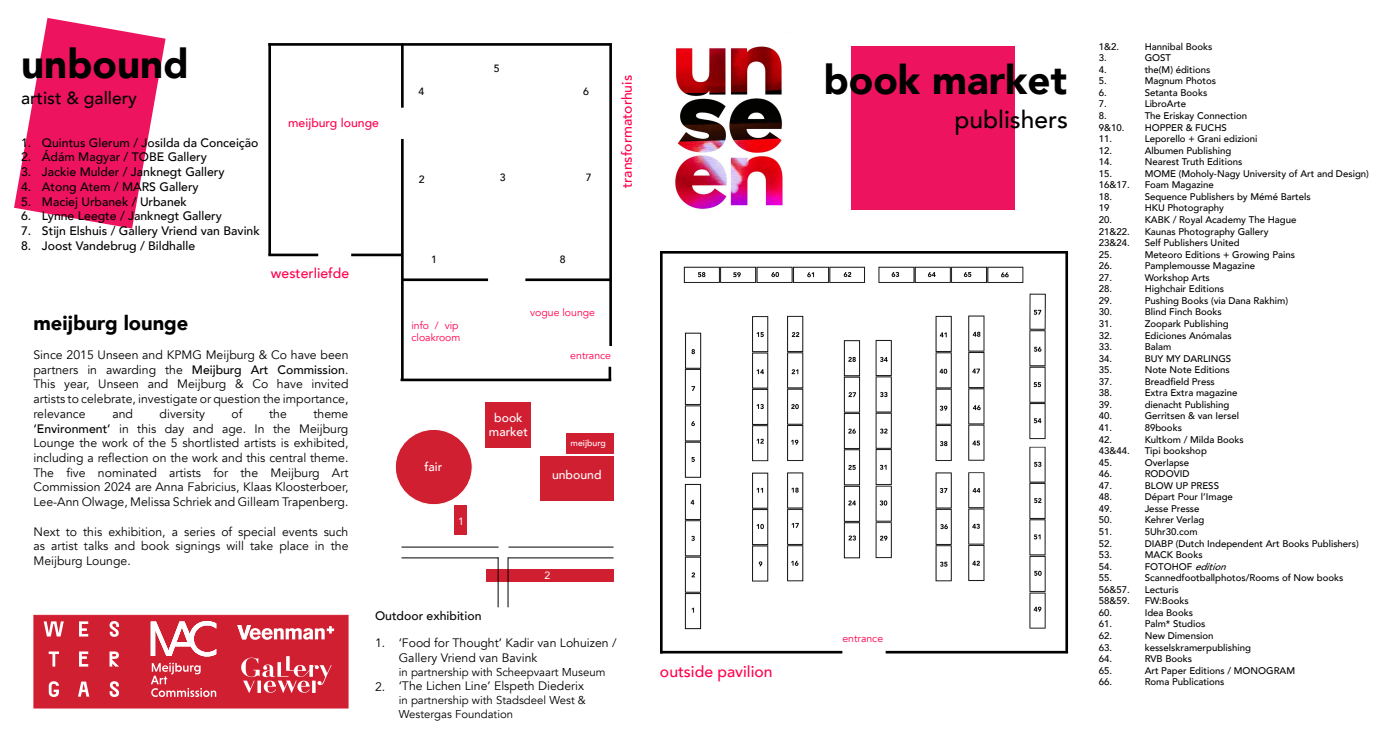
<style>
.page{position:relative;width:1389px;height:737px;background:#fff}
.page>*{position:absolute;margin:0;border:0;box-sizing:border-box;transform-origin:0 0}
.t1{font:900 40.25px "Avenir";color:#000}
.t2{font:500 24.5px "Avenir";color:#000}
.t3{font:900 20.12px "Avenir";color:#000}
.t4{font:500 17.5px "Avenir";color:#000}
.t5{font:500 15.75px "Avenir";color:#ff004e}
.t6{font:500 14px "Avenir";color:#ff004e}
.t7{font:12.25px/14.7px "Avenir";color:#000;text-align:justify}
.t8{font:500 12.25px/14.7px "Avenir";color:#000;text-align:justify}
.t9{font:500 12.25px/14.7px "Avenir";color:#fff;text-align:center}
.t10{font:500 12.25px "Avenir";color:#ff004e}
.t11{font:11.38px/13.7px "Avenir";color:#000}
.t12{font:10.5px/12.6px "Avenir";color:#ff004e}
.t13{font:500 10.5px "Avenir";color:#000}
.t14{font:10.5px "Avenir";color:#fff}
.t15{font:500 9.62px/11.5px "Avenir";color:#000}
.t16{font:500 8.75px "Avenir";color:#fff}
.s1{font-weight:500}
.s2{font-style:italic}
</style>
<div class="page">
<svg style="left:14px;top:18px;width:152px;height:210px"></svg>
<div style="left:851px;top:46px;width:164px;height:163px;background:#ed135e"></div>
<div style="left:33px;top:615px;width:315px;height:93px;background:#d11f32;border:1px solid #d11f32"></div>
<img style="left:675px;top:46px;width:108px;height:163px">
<img style="left:683px;top:266px;width:363px;height:364px">
<hr style="left:1065px;top:252px;width:3px;height:401px;background:#000">
<hr style="left:660px;top:251px;width:408px;height:3px;background:#000">
<hr style="left:660px;top:252px;width:3px;height:401px;background:#000">
<hr style="left:660px;top:651px;width:182px;height:2px;background:#000">
<div style="left:395px;top:429px;width:77px;height:75px;background:#d11f32;border-radius:50%"></div>
<div style="left:395px;top:429px;width:78px;height:76px;border:1px solid #fff;border-radius:50%"></div>
<div style="left:540px;top:456px;width:74px;height:44px;background:#d11f32"></div>
<div style="left:486px;top:402px;width:45px;height:45px;background:#d11f32"></div>
<div style="left:566px;top:434px;width:48px;height:20px;background:#d11f32"></div>
<svg style="left:151px;top:662px;width:65px;height:35px"></svg>
<svg style="left:151px;top:621px;width:66px;height:35px"></svg>
<svg style="left:79px;top:621px;width:9px;height:15px"></svg>
<svg style="left:44px;top:621px;width:20px;height:15px"></svg>
<svg style="left:79px;top:651px;width:9px;height:15px"></svg>
<svg style="left:49px;top:651px;width:10px;height:15px"></svg>
<svg style="left:78px;top:681px;width:11px;height:15px"></svg>
<svg style="left:110px;top:621px;width:9px;height:16px"></svg>
<svg style="left:110px;top:651px;width:9px;height:15px"></svg>
<svg style="left:110px;top:681px;width:9px;height:16px"></svg>
<svg style="left:49px;top:681px;width:10px;height:16px"></svg>
<svg style="left:237px;top:625px;width:97px;height:15px"></svg>
<svg style="left:241px;top:656px;width:91px;height:37px"></svg>
<div style="left:454px;top:505px;width:13px;height:30px;background:#d11f32"></div>
<div style="left:486px;top:569px;width:128px;height:13px;background:#d11f32"></div>
<hr style="left:498px;top:557px;width:1px;height:50px;background:#000">
<hr style="left:508px;top:557px;width:1px;height:50px;background:#000">
<hr style="left:402px;top:546px;width:97px;height:1px;background:#000">
<hr style="left:508px;top:546px;width:106px;height:1px;background:#000">
<hr style="left:402px;top:557px;width:97px;height:1px;background:#000">
<hr style="left:508px;top:557px;width:106px;height:1px;background:#000">
<hr style="left:401px;top:378px;width:210px;height:3px;background:#000">
<hr style="left:268px;top:254px;width:50px;height:2px;background:#000">
<hr style="left:403px;top:278px;width:85px;height:3px;background:#000">
<hr style="left:525px;top:278px;width:86px;height:3px;background:#000">
<hr style="left:268px;top:43px;width:343px;height:3px;background:#000">
<hr style="left:609px;top:43px;width:3px;height:303px;background:#000">
<hr style="left:401px;top:139px;width:3px;height:241px;background:#000">
<hr style="left:401px;top:43px;width:3px;height:65px;background:#000">
<hr style="left:268px;top:43px;width:3px;height:212px;background:#000">
<svg style="left:609px;top:367px;width:2px;height:11px"></svg>
<hr style="left:351px;top:254px;width:50px;height:2px;background:#000">
<hr style="left:886px;top:651px;width:182px;height:2px;background:#000">
<h1 class="t1" style="left:21px;top:29px;width:169px">unbound</h1>
<h3 class="t4" style="left:21px;top:83px;width:117px">artist &amp; gallery</h3>
<p class="t8" style="left:21px;top:134px;width:12px">1.<br>2.<br>3.<br>4.<br>5.<br>6.<br>7.<br>8.</p>
<p class="t8" style="left:42px;top:134px;width:219px;text-align:left">Quintus Glerum / Josilda da Conceição<br>Ádám Magyar / TOBE Gallery<br>Jackie Mulder / Janknegt Gallery<br>Atong Atem / MARS Gallery<br>Maciej Urbanek / Urbanek<br>Lynne Leegte / Janknegt Gallery<br>Stijn Elshuis / Gallery Vriend van Bavink<br>Joost Vandebrug / Bildhalle</p>
<p class="t10" style="left:288px;top:112px;width:92px">meijburg lounge</p>
<h3 class="t6" style="left:271px;top:261px;width:80px">westerliefde</h3>
<p class="t13" style="left:494px;top:59px;width:7px">5</p>
<p class="t13" style="left:418px;top:82px;width:7px">4</p>
<p class="t13" style="left:583px;top:82px;width:7px">6</p>
<p class="t13" style="left:419px;top:170px;width:7px">2</p>
<p class="t13" style="left:500px;top:169px;width:7px">3</p>
<p class="t13" style="left:586px;top:169px;width:7px">7</p>
<p class="t13" style="left:431px;top:250px;width:7px">1</p>
<p class="t13" style="left:560px;top:250px;width:7px">8</p>
<h3 class="t6" style="left:615px;top:188px;width:114px;rotate:-90deg">transformatorhuis</h3>
<h3 class="t3" style="left:33px;top:306px;width:157px">meijburg lounge</h3>
<p class="t12" style="left:411px;top:319px;width:51px">info / vip cloakroom</p>
<p class="t12" style="left:530px;top:306px;width:66px">vogue lounge</p>
<p class="t7" style="left:33px;top:348px;width:317px">Since 2015 Unseen and KPMG Meijburg &amp; Co have been</p>
<p class="t12" style="left:570px;top:349px;width:42px">entrance</p>
<p class="t7" style="left:33px;top:362px;width:317px">partners in awarding the <span class="s1">Meijburg Art Commission</span>.<br>This year, Unseen and Meijburg &amp; Co have invited artists to celebrate, investigate or question the importance, relevance</p>
<p class="t7" style="left:112px;top:406px;width:22px">and</p>
<p class="t7" style="left:160px;top:406px;width:47px">diversity</p>
<p class="t7" style="left:232px;top:406px;width:12px">of</p>
<p class="t7" style="left:269px;top:406px;width:19px">the</p>
<p class="t7" style="left:33px;top:406px;width:317px;text-indent:280px">theme <span class="s1">‘Environment’</span> in this day and age. In the Meijburg Lounge the work of the 5 shortlisted artists is exhibited, including a reflection on the work and this central theme.<br>The five nominated artists for the Meijburg Art Commission 2024 are Anna Fabricius, Klaas Kloosterboer, Lee-Ann Olwage, Melissa Schriek and Gilleam Trapenberg.</p>
<p class="t7" style="left:33px;top:524px;width:317px">Next to this exhibition, a series of special events such as artist talks and book signings will take place in the Meijburg Lounge.</p>
<p class="t9" style="left:489px;top:409px;width:41px">book market</p>
<p class="t16" style="left:571px;top:435px;width:37px">meijburg</p>
<p class="t9" style="left:424px;top:459px;width:19px">fair</p>
<p class="t9" style="left:552px;top:467px;width:51px">unbound</p>
<p class="t14" style="left:458px;top:512px;width:7px">1</p>
<p class="t14" style="left:544px;top:567px;width:7px">2</p>
<p class="t8" style="left:375px;top:608px;width:108px">Outdoor exhibition</p>
<p class="t7" style="left:375px;top:636px;width:12px">1.</p>
<p class="t7" style="left:375px;top:680px;width:12px">2.</p>
<p class="t7" style="left:399px;top:636px;width:219px">‘Food for Thought’ Kadir van Lohuizen /<br>Gallery Vriend van Bavink</p>
<p class="t11" style="left:399px;top:665px;width:208px">in partnership with Scheepvaart Museum</p>
<p class="t7" style="left:399px;top:679px;width:187px">‘The Lichen Line’ Elspeth Diederix</p>
<p class="t11" style="left:399px;top:693px;width:189px">in partnership with Stadsdeel West &amp;<br>Westergas Foundation</p>
<h3 class="t5" style="left:660px;top:658px;width:114px">outside pavilion</h3>
<h1 class="t1" style="left:823px;top:46px;width:245px">book market</h1>
<h2 class="t2" style="left:955px;top:99px;width:115px">publishers</h2>
<p class="t12" style="left:842px;top:632px;width:42px">entrance</p>
<p class="t15" style="left:1099px;top:40px;width:33px">1&amp;2.<br>3.<br>4.<br>5.<br>6.<br>7.<br>8.<br>9&amp;10.<br>11.<br>12.<br>14.<br>15.<br>16&amp;17.<br>18.<br>19<br>20.<br>21&amp;22.<br>23&amp;24.<br>25.<br>26.<br>27.<br>28.<br>29.<br>30.<br>31.<br>32.<br>33.<br>34.<br>35.<br>37.<br>38.<br>39.<br>40.<br>41.<br>42.<br>43&amp;44.<br>45.<br>46.<br>47.<br>48.<br>49.<br>50.<br>51.<br>52.<br>53.<br>54.<br>55.<br>56&amp;57.<br>58&amp;59.<br>60.<br>61.<br>62.<br>63.<br>64.<br>65.<br>66.</p>
<p class="t15" style="left:1145px;top:40px;width:226px">Hannibal Books<br>GOST<br>the(M) éditions<br>Magnum Photos<br>Setanta Books<br>LibroArte<br>The Eriskay Connection<br>HOPPER &amp; FUCHS<br>Leporello + Grani edizioni<br>Albumen Publishing<br>Nearest Truth Editions<br>MOME (Moholy-Nagy University of Art and Design)<br>Foam Magazine<br>Sequence Publishers by Mémé Bartels<br>HKU Photography<br>KABK / Royal Academy The Hague<br>Kaunas Photography Gallery<br>Self Publishers United<br>Meteoro Editions + Growing Pains<br>Pamplemousse Magazine<br>Workshop Arts<br>Highchair Editions<br>Pushing Books (via Dana Rakhim)<br>Blind Finch Books<br>Zoopark Publishing<br>Ediciones Anómalas<br>Balam<br>BUY MY DARLINGS<br>Note Note Editions<br>Breadfield Press<br>Extra Extra magazine<br>dienacht Publishing<br>Gerritsen &amp; van Iersel<br>89books<br>Kultkom / Milda Books<br>Tipi bookshop<br>Overlapse<br>RODOVID<br>BLOW UP PRESS<br>Départ Pour l’Image<br>Jesse Presse<br>Kehrer Verlag<br>5Uhr30.com<br>DIABP (Dutch Independent Art Books Publishers)<br>MACK Books<br>F O T O H O F <span class="s2">edition<br></span>Scannedfootballphotos/Rooms of Now books<br>Lecturis<br>FW:Books<br>Idea Books<br>Palm* Studios<br>New Dimension<br>kesselskramerpublishing<br>RVB Books<br>Art Paper Editions / MONOGRAM<br>Roma Publications</p>
</div>
